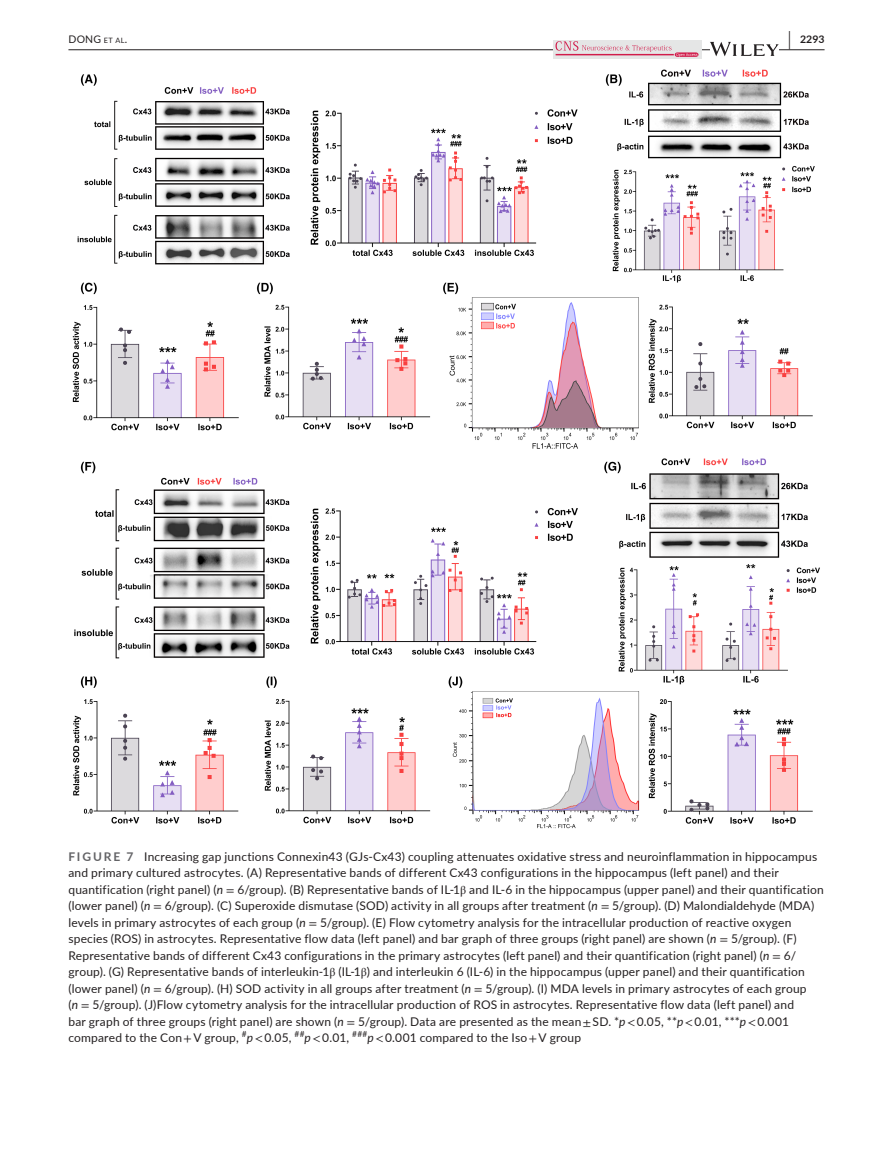
<style>
.page{position:relative;width:893px;height:1174px;background:#fff}
.page>*{position:absolute;margin:0;border:0;box-sizing:border-box;transform-origin:0 0}
.t1{font:12px/16.5px "Lato";letter-spacing:.015em;color:#231f20}
.t2{font:10.5px "Lato";color:#231f20}
.t3{font:700 10.5px "Lato";color:#231f20}
.s1{font-size:7.35px}
.s2{font-size:19.5px}
.s3{font-weight:700;color:#636366}
.s4{font-style:italic}
.s5{font-family:"STIX"}
</style>
<div class="page">
<hr style="left:68px;top:49px;width:756px;height:1px;background:#231f20">
<div style="left:553px;top:40px;width:148px;height:18px;background:#e5e6e6"></div>
<svg style="left:555px;top:41px;width:142px;height:16px"></svg>
<svg style="left:710px;top:42px;width:69px;height:14px"></svg>
<img style="left:72px;top:69px;width:748px;height:759px">
<p class="t2" style="left:68px;top:31px;width:60px">DONG <span class="s1">et al</span>.</p>
<p class="t3" style="left:789px;top:31px;width:37px"><span class="s2">|</span> 2293</p>
<p class="t1" style="left:68px;top:847px;width:757px"><span class="s3">FIGURE 7</span> Increasing gap junctions Connexin43 (GJs-Cx43) coupling attenuates oxidative stress and neuroinflammation in hippocampus and primary cultured astrocytes. (A) Representative bands of different Cx43 configurations in the hippocampus (left panel) and their quantification (right panel) (<span class="s4">n</span> <span class="s5">=</span> 6/group). (B) Representative bands of IL-1<span class="s5">β</span> and IL-6 in the hippocampus (upper panel) and their quantification (lower panel) (<span class="s4">n</span> <span class="s5">=</span> 6/group). (C) Superoxide dismutase (SOD) activity in all groups after treatment (<span class="s4">n</span> <span class="s5">=</span> 5/group). (D) Malondialdehyde (MDA) levels in primary astrocytes of each group (<span class="s4">n</span> <span class="s5">=</span> 5/group). (E) Flow cytometry analysis for the intracellular production of reactive oxygen species (ROS) in astrocytes. Representative flow data (left panel) and bar graph of three groups (right panel) are shown (<span class="s4">n</span> <span class="s5">=</span> 5/group). (F)<br>Representative bands of different Cx43 configurations in the primary astrocytes (left panel) and their quantification (right panel) (<span class="s4">n</span> <span class="s5">=</span> 6/ group). (G) Representative bands of interleukin-1<span class="s5">β</span> (IL-1<span class="s5">β</span>) and interleukin 6 (IL-6) in the hippocampus (upper panel) and their quantification (lower panel) (<span class="s4">n</span> <span class="s5">=</span> 6/group). (H) SOD activity in all groups after treatment (<span class="s4">n</span> <span class="s5">=</span> 5/group). (I) MDA levels in primary astrocytes of each group<br>(<span class="s4">n</span> <span class="s5">=</span> 5/group). (J)Flow cytometry analysis for the intracellular production of ROS in astrocytes. Representative flow data (left panel) and<br>bar graph of three groups (right panel) are shown (<span class="s4">n</span> <span class="s5">=</span> 5/group). Data are presented as the mean <span class="s5">±</span> SD. *<span class="s4">p</span><span class="s5">&lt;</span> 0.05, **<span class="s4">p</span><span class="s5">&lt;</span> 0.01, ***<span class="s4">p</span><span class="s5">&lt;</span> 0.001 compared to the Con <span class="s5">+</span> V group, <sup>#</sup><span class="s4">p</span><span class="s5">&lt;</span> 0.05, <sup>##</sup><span class="s4">p</span><span class="s5">&lt;</span> 0.01, <sup>###</sup><span class="s4">p</span><span class="s5">&lt;</span> 0.001 compared to the Iso <span class="s5">+</span> V group</p>
</div>
